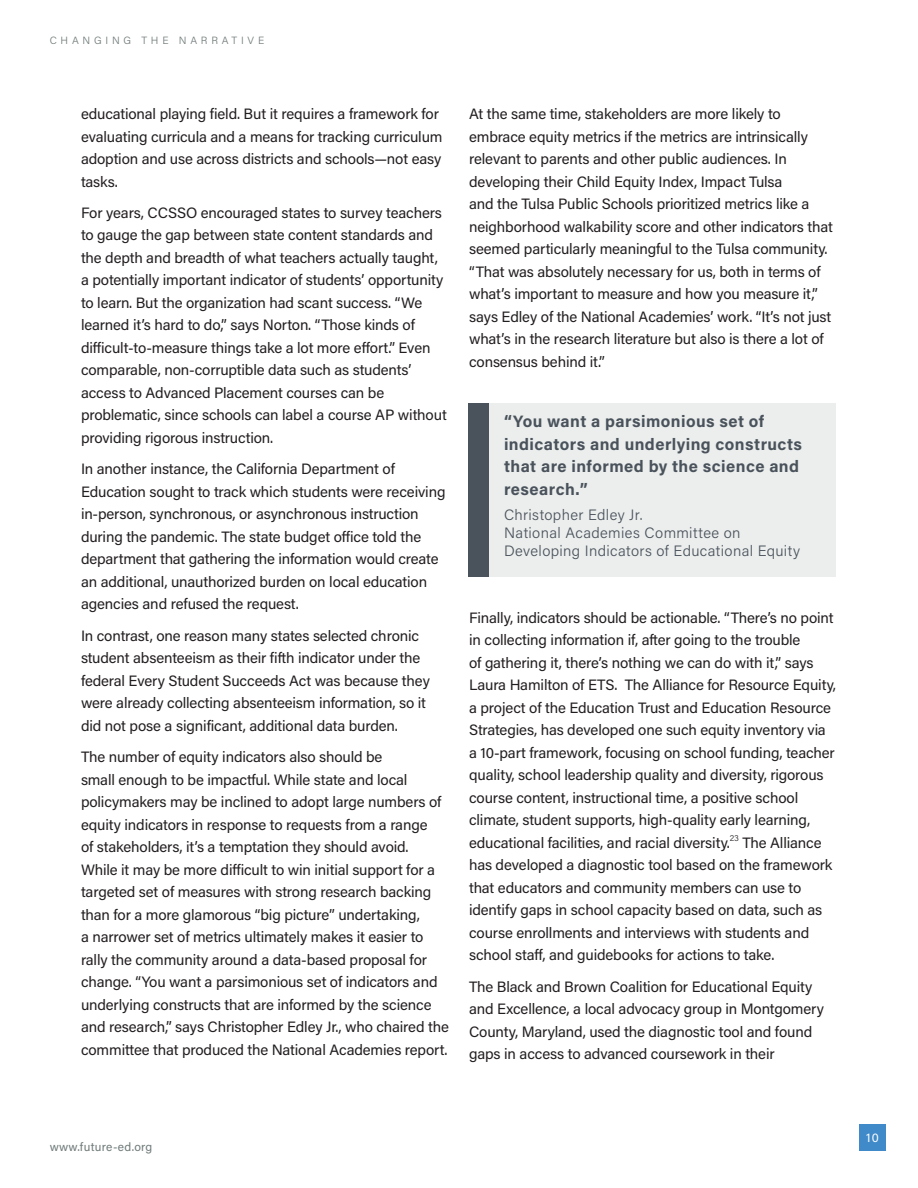
<style>
.page{position:relative;width:918px;height:1188px;background:#fff}
.page>*{position:absolute;margin:0;border:0;box-sizing:border-box;transform-origin:0 0}
.pull_quote{font:700 16.5px/22.5px "Acumin Pro";letter-spacing:.025em;color:#4a525b}
.text1_Acumin_Reg{font:15px/22.5px "Acumin Pro";letter-spacing:-.01em;color:#231f20}
.pull_quote_author{font:300 15px/18px "Acumin Pro";letter-spacing:.025em;color:#4a525b}
.t1{font:12px "Acumin Pro";letter-spacing:.02em;color:#707b7a}
.t2{font:12px "Acumin Pro";color:#fff}
.t3{font:300 10.5px "Acumin Pro";letter-spacing:.36em;color:#707b7a}
</style>
<div class="page">
<div style="left:859px;top:1124px;width:27px;height:27px;background:#408ac9"></div>
<div style="left:488px;top:403px;width:348px;height:173px;background:#ebeeed"></div>
<div style="left:468px;top:403px;width:20px;height:173px;background:#4a525b"></div>
<p class="t3" style="left:50px;top:34px;width:216px">CHANGING THE NARRATIVE</p>
<p class="text1_Acumin_Reg" style="left:81px;top:102px;width:363px">educational playing field. But it requires a framework for evaluating curricula and a means for tracking curriculum adoption and use across districts and schools—not easy tasks.</p>
<p class="text1_Acumin_Reg" style="left:81px;top:201px;width:367px">For years, CCSSO encouraged states to survey teachers to gauge the gap between state content standards and the depth and breadth of what teachers actually taught, a potentially important indicator of students’ opportunity to learn. But the organization had scant success. “We learned it’s hard to do,” says Norton. “Those kinds of difficult-to-measure things take a lot more effort.” Even comparable, non-corruptible data such as students’ access to Advanced Placement courses can be problematic, since schools can label a course AP without providing rigorous instruction.</p>
<p class="text1_Acumin_Reg" style="left:81px;top:457px;width:366px">In another instance, the California Department of Education sought to track which students were receiving in-person, synchronous, or asynchronous instruction during the pandemic. The state budget office told the department that gathering the information would create an additional, unauthorized burden on local education agencies and refused the request.</p>
<p class="text1_Acumin_Reg" style="left:81px;top:624px;width:351px">In contrast, one reason many states selected chronic student absenteeism as their fifth indicator under the federal Every Student Succeeds Act was because they were already collecting absenteeism information, so it did not pose a significant, additional data burden.</p>
<p class="text1_Acumin_Reg" style="left:81px;top:745px;width:369px">The number of equity indicators also should be<br>small enough to be impactful. While state and local policymakers may be inclined to adopt large numbers of equity indicators in response to requests from a range<br>of stakeholders, it’s a temptation they should avoid.<br>While it may be more difficult to win initial support for a targeted set of measures with strong research backing than for a more glamorous “big picture” undertaking,<br>a narrower set of metrics ultimately makes it easier to rally the community around a data-based proposal for change. “You want a parsimonious set of indicators and underlying constructs that are informed by the science and research,” says Christopher Edley Jr., who chaired the committee that produced the National Academies report.</p>
<p class="text1_Acumin_Reg" style="left:469px;top:102px;width:365px">At the same time, stakeholders are more likely to embrace equity metrics if the metrics are intrinsically relevant to parents and other public audiences. In developing their Child Equity Index, Impact Tulsa<br>and the Tulsa Public Schools prioritized metrics like a neighborhood walkability score and other indicators that seemed particularly meaningful to the Tulsa community. “That was absolutely necessary for us, both in terms of what’s important to measure and how you measure it,” says Edley of the National Academies’ work. “It’s not just what’s in the research literature but also is there a lot of consensus behind it.”</p>
<p class="pull_quote" style="left:504px;top:410px;width:299px">“You want a parsimonious set of indicators and underlying constructs that are informed by the science and research.”</p>
<p class="pull_quote_author" style="left:504px;top:505px;width:298px">Christopher Edley Jr.<br>National Academies Committee on<br>Developing Indicators of Educational Equity</p>
<p class="text1_Acumin_Reg" style="left:469px;top:606px;width:369px">Finally, indicators should be actionable. “There’s no point in collecting information if, after going to the trouble<br>of gathering it, there’s nothing we can do with it,” says Laura Hamilton of ETS. The Alliance for Resource Equity, a project of the Education Trust and Education Resource Strategies, has developed one such equity inventory via a 10-part framework, focusing on school funding, teacher quality, school leadership quality and diversity, rigorous course content, instructional time, a positive school climate, student supports, high-quality early learning, educational facilities, and racial diversity.<sup>23</sup> The Alliance has developed a diagnostic tool based on the framework that educators and community members can use to identify gaps in school capacity based on data, such as course enrollments and interviews with students and school staff, and guidebooks for actions to take.</p>
<p class="text1_Acumin_Reg" style="left:469px;top:975px;width:356px">The Black and Brown Coalition for Educational Equity and Excellence, a local advocacy group in Montgomery County, Maryland, used the diagnostic tool and found gaps in access to advanced coursework in their</p>
<p class="t1" style="left:50px;top:1139px;width:104px">www.future-ed.org</p>
<p class="t2" style="left:866px;top:1129px;width:14px">10</p>
</div>
